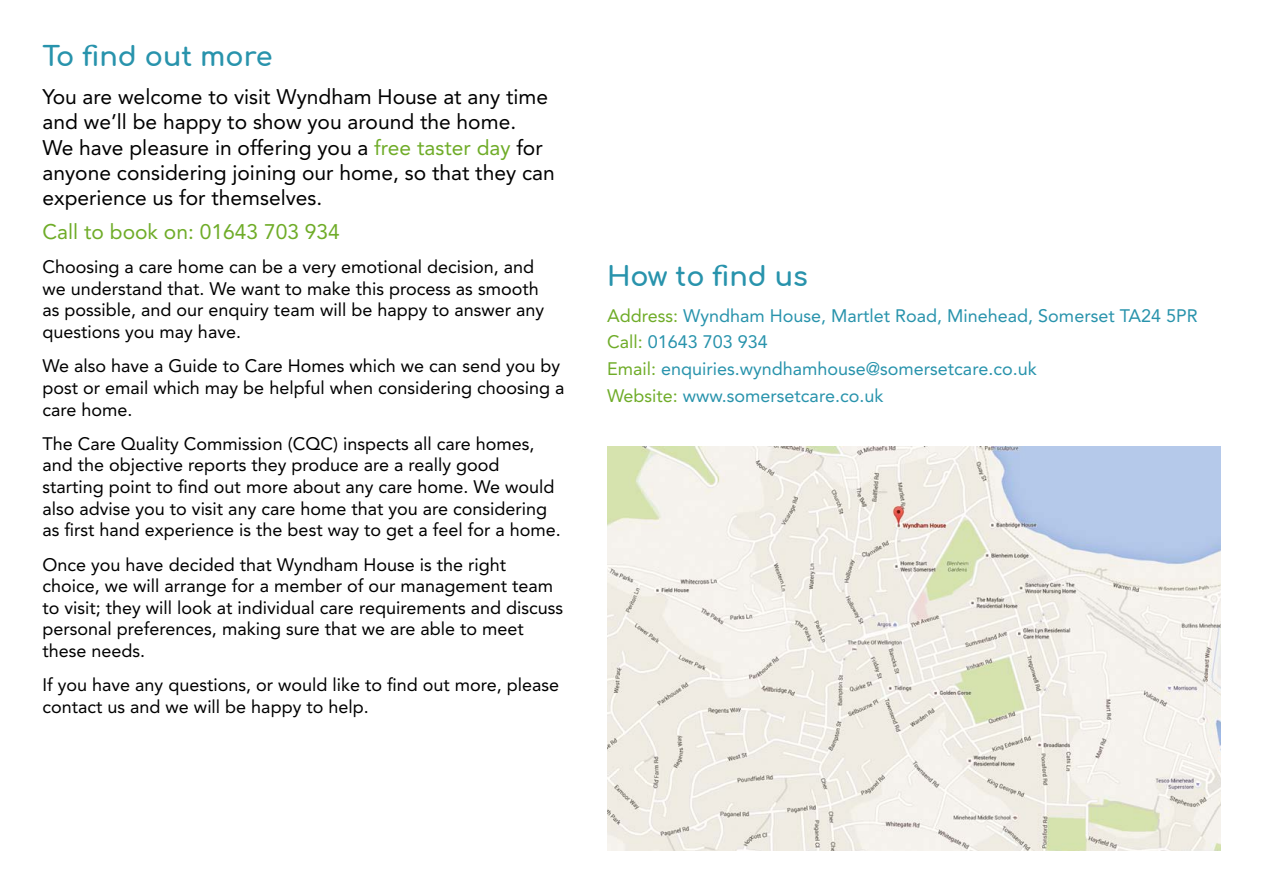
<style>
.page{position:relative;width:1263px;height:893px;background:#fff}
.page>*{position:absolute;margin:0;border:0;box-sizing:border-box;transform-origin:0 0}
.t1{font:700 27px "Comfortaa";color:#2893ac}
.t2{font:21px/25.2px "Avenir LT Std";color:#000}
.t3{font:21px "Avenir LT Std";color:#6fac28}
.t4{font:18px/21.6px "Avenir LT Std";color:#000}
.t5{font:18px/26.7px "Avenir LT Std";color:#2893ac}
.s1{color:#6fac28}
</style>
<div class="page">
<img style="left:607px;top:447px;width:613px;height:403px">
<h1 class="t1" style="left:43px;top:32px;width:232px">To find out more</h1>
<p class="t2" style="left:43px;top:85px;width:514px">You are welcome to visit Wyndham House at any time and we’ll be happy to show you around the home.<br>We have pleasure in offering you a <span class="s1">free taster day</span> for anyone considering joining our home, so that they can experience us for themselves.</p>
<p class="t3" style="left:43px;top:219px;width:299px">Call to book on: 01643 703 934</p>
<p class="t4" style="left:43px;top:256px;width:503px">Choosing a care home can be a very emotional decision, and we understand that. We want to make this process as smooth as possible, and our enquiry team will be happy to answer any questions you may have.</p>
<p class="t4" style="left:43px;top:355px;width:523px">We also have a Guide to Care Homes which we can send you by post or email which may be helpful when considering choosing a care home.</p>
<p class="t4" style="left:43px;top:433px;width:520px">The Care Quality Commission (CQC) inspects all care homes, and the objective reports they produce are a really good starting point to find out more about any care home. We would also advise you to visit any care home that you are considering as first hand experience is the best way to get a feel for a home.</p>
<p class="t4" style="left:43px;top:554px;width:522px">Once you have decided that Wyndham House is the right choice, we will arrange for a member of our management team to visit; they will look at individual care requirements and discuss personal preferences, making sure that we are able to meet these needs.</p>
<p class="t4" style="left:43px;top:674px;width:518px">If you have any questions, or would like to find out more, please contact us and we will be happy to help.</p>
<h1 class="t1" style="left:607px;top:252px;width:202px">How to find us</h1>
<p class="t5" style="left:607px;top:302px;width:592px"><span class="s1">Address:</span> Wyndham House, Martlet Road, Minehead, Somerset TA24 5PR <span class="s1">Call:</span> 01643 703 934<br><span class="s1">Email:</span> enquiries.wyndhamhouse@somersetcare.co.uk<br><span class="s1">Website:</span> www.somersetcare.co.uk</p>
</div>
